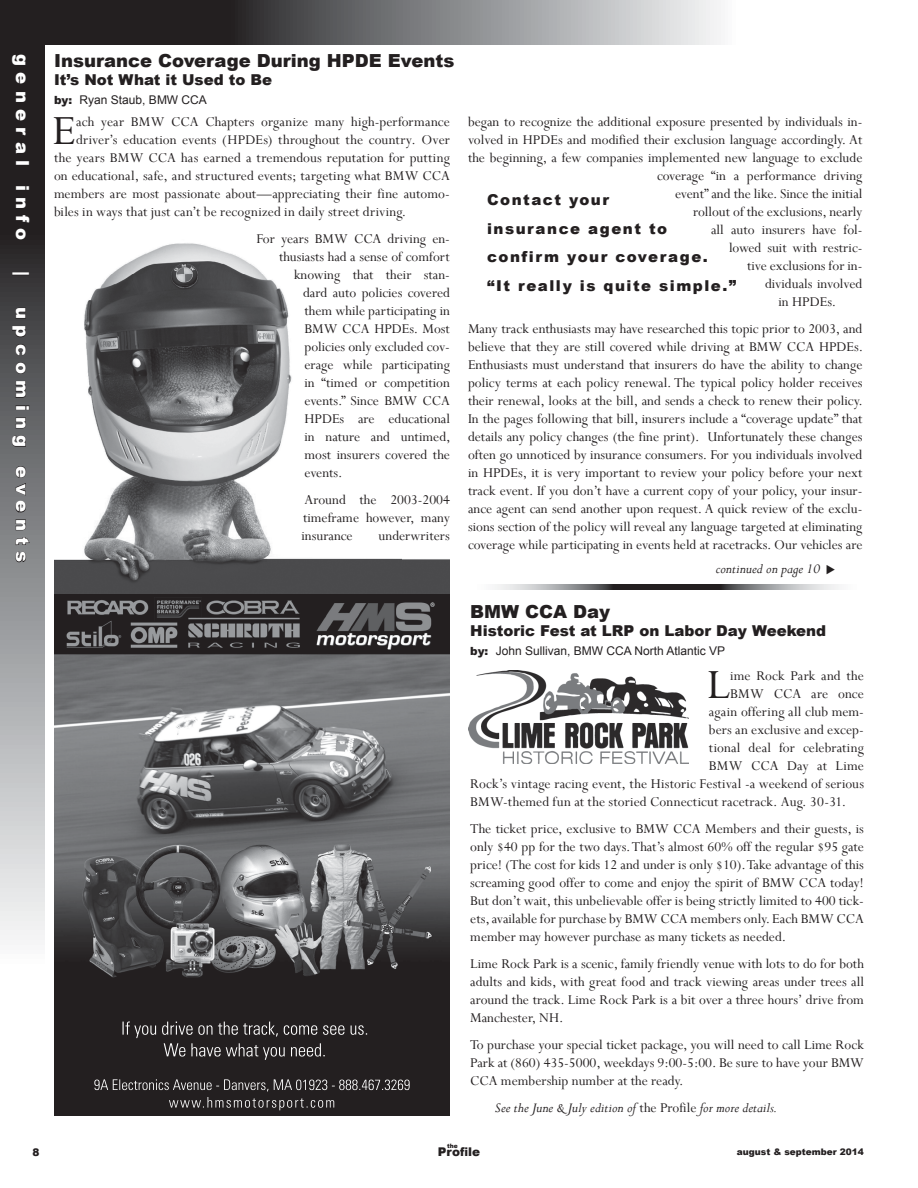
<style>
.page{position:relative;width:918px;height:1188px;background:#fff}
.page>*{position:absolute;margin:0;border:0;box-sizing:border-box;transform-origin:0 0}
.t1{font:46.5px "Perpetua";color:#231f20}
.t2{font:900 18px "Arial";color:#231f20}
.t3{font:900 18px "Arial";letter-spacing:.35em;color:#fff}
.t4{font:15px/18px "Perpetua";color:#231f20;text-align:justify}
.t5{font:900 15px/28.5px "Arial";letter-spacing:.1em;color:#231f20}
.t6{font:italic 15px "Perpetua";color:#231f20}
.t7{font:900 15px "Arial";color:#231f20}
.t8{font:12px "Arial";color:#231f20}
.t9{font:900 12px "Arial";color:#231f20}
.t10{font:900 10.5px "Arial";color:#231f20}
.t11{font:900 9px "Arial";color:#231f20}
.t12{font:900 6px "Arial";color:#231f20}
.s1{font-weight:900;font-size:11.25px}
.s2{font-style:normal}
</style>
<div class="page">
<svg style="left:0;top:45px;width:45px;height:895px;background:#7d7d7f"></svg>
<svg style="left:0;top:0;width:721px;height:45px;background:#6d6c6e"></svg>
<svg style="left:11px;top:54px;width:15px;height:12px"></svg>
<svg style="left:15px;top:72px;width:11px;height:13px"></svg>
<svg style="left:15px;top:91px;width:11px;height:11px"></svg>
<svg style="left:15px;top:109px;width:11px;height:12px"></svg>
<svg style="left:15px;top:128px;width:11px;height:26px"></svg>
<div style="left:16px;top:161px;width:13px;height:4px;border:1px solid #231f20"></div>
<svg style="left:26px;top:186px;width:3px;height:4px"></svg>
<div style="left:16px;top:186px;width:10px;height:4px;border:1px solid #231f20"></div>
<svg style="left:15px;top:197px;width:11px;height:12px"></svg>
<svg style="left:15px;top:215px;width:15px;height:25px"></svg>
<div style="left:12px;top:272px;width:17px;height:3px;border:1px solid #231f20"></div>
<svg style="left:15px;top:307px;width:11px;height:12px"></svg>
<svg style="left:12px;top:326px;width:14px;height:12px"></svg>
<svg style="left:15px;top:344px;width:11px;height:12px"></svg>
<svg style="left:15px;top:362px;width:11px;height:12px"></svg>
<svg style="left:15px;top:381px;width:11px;height:17px"></svg>
<svg style="left:26px;top:405px;width:3px;height:5px"></svg>
<div style="left:16px;top:405px;width:10px;height:5px;border:1px solid #231f20"></div>
<svg style="left:15px;top:417px;width:11px;height:12px"></svg>
<svg style="left:11px;top:435px;width:15px;height:12px"></svg>
<svg style="left:15px;top:466px;width:11px;height:47px"></svg>
<svg style="left:15px;top:519px;width:11px;height:12px"></svg>
<svg style="left:15px;top:537px;width:15px;height:8px"></svg>
<svg style="left:15px;top:551px;width:11px;height:12px"></svg>
<img style="left:54px;top:243px;width:396px;height:351px">
<img style="left:54px;top:594px;width:396px;height:522px">
<img style="left:495px;top:585px;width:344px;height:5px">
<img style="left:469px;top:671px;width:220px;height:93px">
<p class="t3" style="left:36px;top:54px;width:188px;rotate:90deg">general info</p>
<p class="t3" style="left:36px;top:271px;width:7px;rotate:90deg">|</p>
<p class="t3" style="left:36px;top:307px;width:257px;rotate:90deg">upcoming events</p>
<p class="t2" style="left:54px;top:47px;width:402px">Insurance Coverage During HPDE Events</p>
<p class="t7" style="left:54px;top:69px;width:220px">It’s Not What it Used to Be</p>
<p class="t8" style="left:54px;top:92px;width:154px"><span class="s1">by:</span> Ryan Staub, BMW CCA</p>
<h1 class="t1" style="left:52px;top:101px;width:25px">E</h1>
<p class="t4" style="left:76px;top:112px;width:375px">ach year BMW CCA Chapters organize many high-performance</p>
<p class="t4" style="left:76px;top:130px;width:375px">driver’s education events (HPDEs) throughout the country. Over</p>
<p class="t4" style="left:54px;top:148px;width:398px">the years BMW CCA has earned a tremendous reputation for putting</p>
<p class="t4" style="left:54px;top:166px;width:397px">on educational, safe, and structured events; targeting what BMW CCA</p>
<p class="t4" style="left:54px;top:184px;width:397px">members are most passionate about—appreciating their fine automo-</p>
<p class="t4" style="left:54px;top:202px;width:354px">biles in ways that just can’t be recognized in daily street driving.</p>
<p class="t4" style="left:256px;top:229px;width:195px">For years BMW CCA driving en-</p>
<p class="t4" style="left:279px;top:247px;width:172px">thusiasts had a sense of comfort</p>
<p class="t4" style="left:294px;top:265px;width:158px">knowing that their stan-</p>
<p class="t4" style="left:303px;top:283px;width:148px">dard auto policies covered</p>
<p class="t4" style="left:304px;top:301px;width:147px">them while participating in</p>
<p class="t4" style="left:304px;top:319px;width:147px">BMW CCA HPDEs. Most</p>
<p class="t4" style="left:304px;top:337px;width:147px">policies only excluded cov-</p>
<p class="t4" style="left:304px;top:355px;width:147px">erage while participating</p>
<p class="t4" style="left:304px;top:373px;width:147px">in “timed or competition</p>
<p class="t4" style="left:304px;top:391px;width:147px">events.” Since BMW CCA</p>
<p class="t4" style="left:304px;top:409px;width:147px">HPDEs are educational</p>
<p class="t4" style="left:304px;top:427px;width:148px">in nature and untimed,</p>
<p class="t4" style="left:304px;top:445px;width:147px">most insurers covered the</p>
<p class="t4" style="left:304px;top:463px;width:39px">events.</p>
<p class="t4" style="left:302px;top:490px;width:150px">Around the 2003-2004 timeframe however, many insurance</p>
<p class="t4" style="left:379px;top:526px;width:73px">underwriters</p>
<p class="t4" style="left:468px;top:112px;width:396px">began to recognize the additional exposure presented by individuals in-</p>
<p class="t4" style="left:468px;top:130px;width:396px">volved in HPDEs and modified their exclusion language accordingly. At</p>
<p class="t4" style="left:468px;top:148px;width:396px">the beginning, a few companies implemented new language to exclude</p>
<p class="t4" style="left:657px;top:166px;width:207px">coverage “in a performance driving</p>
<p class="t4" style="left:675px;top:184px;width:189px">event” and the like. Since the initial</p>
<p class="t4" style="left:693px;top:202px;width:171px">rollout of the exclusions, nearly</p>
<p class="t4" style="left:711px;top:220px;width:153px">all auto insurers have fol-</p>
<p class="t4" style="left:729px;top:238px;width:135px">lowed suit with restric-</p>
<p class="t4" style="left:747px;top:256px;width:117px">tive exclusions for in-</p>
<p class="t4" style="left:765px;top:274px;width:99px">dividuals involved</p>
<p class="t4" style="left:779px;top:292px;width:59px">in HPDEs.</p>
<p class="t4" style="left:468px;top:319px;width:397px">Many track enthusiasts may have researched this topic prior to 2003, and believe that they are still covered while driving at BMW CCA HPDEs.<br>Enthusiasts must understand that insurers do have the ability to change policy terms at each policy renewal. The typical policy holder receives their renewal, looks at the bill, and sends a check to renew their policy.<br>In the pages following that bill, insurers include a “coverage update” that details any policy changes (the fine print). Unfortunately these changes often go unnoticed by insurance consumers. For you individuals involved in HPDEs, it is very important to review your policy before your next track event. If you don’t have a current copy of your policy, your insur&shy;ance agent can send another upon request. A quick review of the exclu&shy;sions section of the policy will reveal any language targeted at eliminating coverage while participating in events held at racetracks. Our vehicles are</p>
<p class="t5" style="left:487px;top:185px;width:251px">Contact your<br>insurance agent to confirm your coverage.<br>“It really is quite simple.”</p>
<p class="t6" style="left:716px;top:559px;width:106px">continued on page 10</p>
<p class="t2" style="left:470px;top:598px;width:142px">BMW CCA Day</p>
<p class="t7" style="left:470px;top:620px;width:358px">Historic Fest at LRP on Labor Day Weekend</p>
<p class="t8" style="left:470px;top:643px;width:257px"><span class="s1">by:</span> John Sullivan, BMW CCA North Atlantic VP</p>
<h1 class="t1" style="left:707px;top:656px;width:25px">L</h1>
<p class="t4" style="left:730px;top:667px;width:135px">ime Rock Park and the</p>
<p class="t4" style="left:730px;top:685px;width:135px">BMW CCA are once</p>
<p class="t4" style="left:709px;top:703px;width:157px">again offering all club mem-</p>
<p class="t4" style="left:709px;top:721px;width:157px">bers an exclusive and excep-</p>
<p class="t4" style="left:709px;top:739px;width:157px">tional deal for celebrating</p>
<p class="t4" style="left:709px;top:757px;width:157px">BMW CCA Day at Lime</p>
<p class="t4" style="left:470px;top:775px;width:395px">Rock’s vintage racing event, the Historic Festival -a weekend of serious</p>
<p class="t4" style="left:470px;top:793px;width:377px">BMW-themed fun at the storied Connecticut racetrack. Aug. 30-31.</p>
<p class="t4" style="left:470px;top:820px;width:395px">The ticket price, exclusive to BMW CCA Members and their guests, is only $40 pp for the two days. That’s almost 60% off the regular $95 gate price! (The cost for kids 12 and under is only $10). Take advantage of this screaming good offer to come and enjoy the spirit of BMW CCA today!<br>But don’t wait, this unbelievable offer is being strictly limited to 400 tick&shy;ets, available for purchase by BMW CCA members only. Each BMW CCA member may however purchase as many tickets as needed.</p>
<p class="t4" style="left:470px;top:955px;width:395px">Lime Rock Park is a scenic, family friendly venue with lots to do for both adults and kids, with great food and track viewing areas under trees all around the track. Lime Rock Park is a bit over a three hours’ drive from Manchester, NH.</p>
<p class="t4" style="left:470px;top:1036px;width:395px">To purchase your special ticket package, you will need to call Lime Rock Park at (860) 435-5000, weekdays 9:00-5:00. Be sure to have your BMW CCA membership number at the ready.</p>
<p class="t6" style="left:495px;top:1098px;width:284px">See the June &amp; July edition of <span class="s2">the Profile</span> for more details.</p>
<p class="t12" style="left:447px;top:1142px;width:12px">the</p>
<p class="t10" style="left:32px;top:1144px;width:9px">8</p>
<p class="t9" style="left:438px;top:1143px;width:44px">Profile</p>
<p class="t11" style="left:737px;top:1145px;width:129px">august &amp; september 2014</p>
</div>
